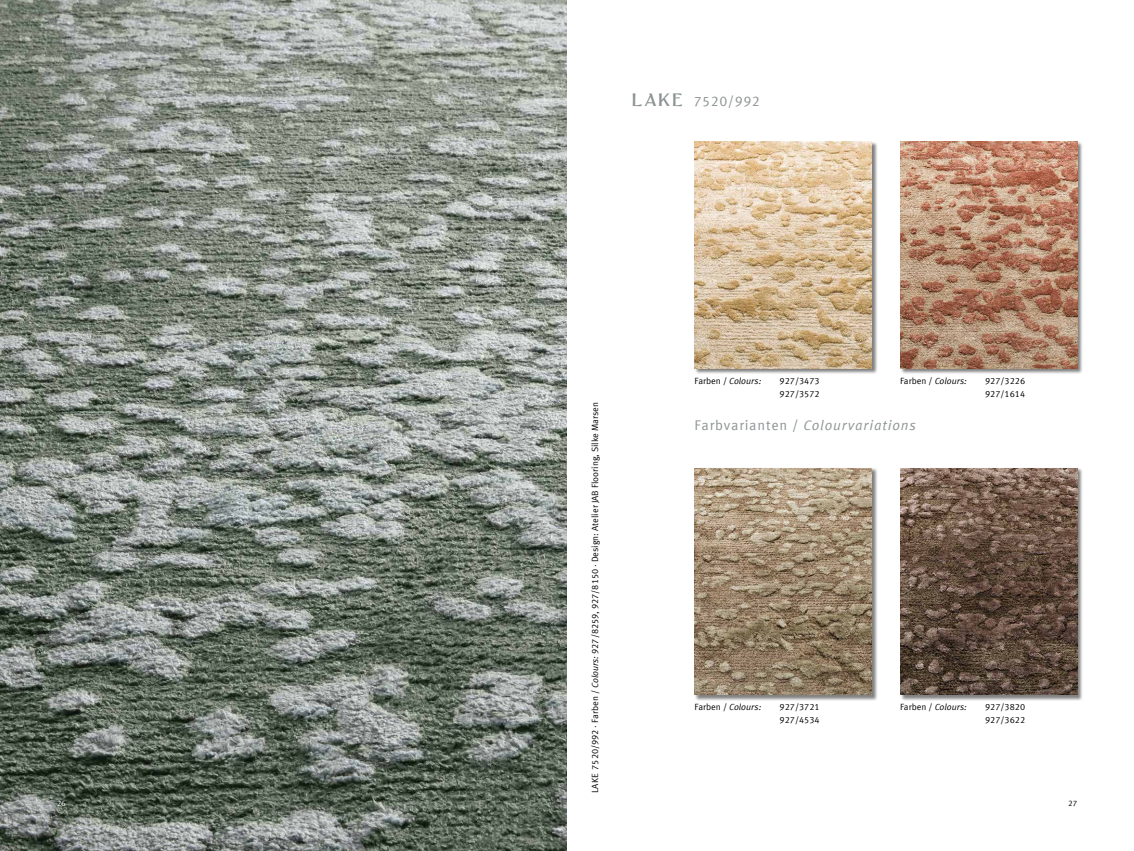
<style>
.page{position:relative;width:1134px;height:851px;background:#fff}
.page>*{position:absolute;margin:0;border:0;box-sizing:border-box;transform-origin:0 0}
.t1{font:14px "Meta Offc Norm Ita";letter-spacing:.06em;color:#8d9393}
.t2{font:14px "Meta Offc Norm";letter-spacing:.04em;color:#8d9393}
.t3{font:9px/13px "Meta Offc Norm";color:#000}
.t4{font:9px "Meta Offc Norm Ita";color:#000}
.t5{font:8px "Meta Offc Norm";color:#000}
.t6{font:8px "Meta Offc Norm";color:#fff}
.s1{font-family:"Bolton Sans";font-size:15px}
.s2{font-family:"Meta Offc Norm Ita"}
.s3{font-family:"Meta Offc Norm"}
</style>
<div class="page">
<div style="left:900px;top:141px;width:183px;height:233px;background:#000;opacity:.5"></div>
<img style="left:900px;top:142px;width:177px;height:227px">
<div style="left:900px;top:467px;width:183px;height:233px;background:#000;opacity:.5"></div>
<img style="left:900px;top:468px;width:177px;height:226px">
<div style="left:694px;top:467px;width:183px;height:233px;background:#000;opacity:.5"></div>
<img style="left:694px;top:468px;width:178px;height:226px">
<div style="left:694px;top:141px;width:183px;height:233px;background:#000;opacity:.5"></div>
<img style="left:694px;top:142px;width:178px;height:227px">
<img style="left:0;top:0;width:567px;height:850px">
<p class="t6" style="left:57px;top:798px;width:11px">26</p>
<h1 class="t2" style="left:632px;top:93px;width:129px"><span class="s1">LAKE</span> 7520/992</h1>
<p class="t3" style="left:589px;top:792px;width:392px;rotate:-90deg">LAKE 7520/992 · Farben / <span class="s2">Colours:</span> 927/8259, 927/8150 · Design: Atelier JAB Flooring, Silke Marsen</p>
<p class="t4" style="left:694px;top:376px;width:68px"><span class="s3">Farben /</span> Colours:</p>
<p class="t3" style="left:780px;top:374px;width:42px">927/3473<br>927/3572</p>
<p class="t4" style="left:900px;top:376px;width:68px"><span class="s3">Farben /</span> Colours:</p>
<p class="t3" style="left:985px;top:374px;width:42px">927/3226<br>927/1614</p>
<h1 class="t1" style="left:694px;top:417px;width:223px"><span class="s3">Farbvarianten /</span> Colourvariations</h1>
<p class="t4" style="left:694px;top:702px;width:68px"><span class="s3">Farben /</span> Colours:</p>
<p class="t3" style="left:780px;top:700px;width:42px">927/3721<br>927/4534</p>
<p class="t4" style="left:900px;top:701px;width:68px"><span class="s3">Farben /</span> Colours:</p>
<p class="t3" style="left:985px;top:700px;width:42px">927/3820<br>927/3622</p>
<p class="t5" style="left:1068px;top:798px;width:11px">27</p>
</div>
